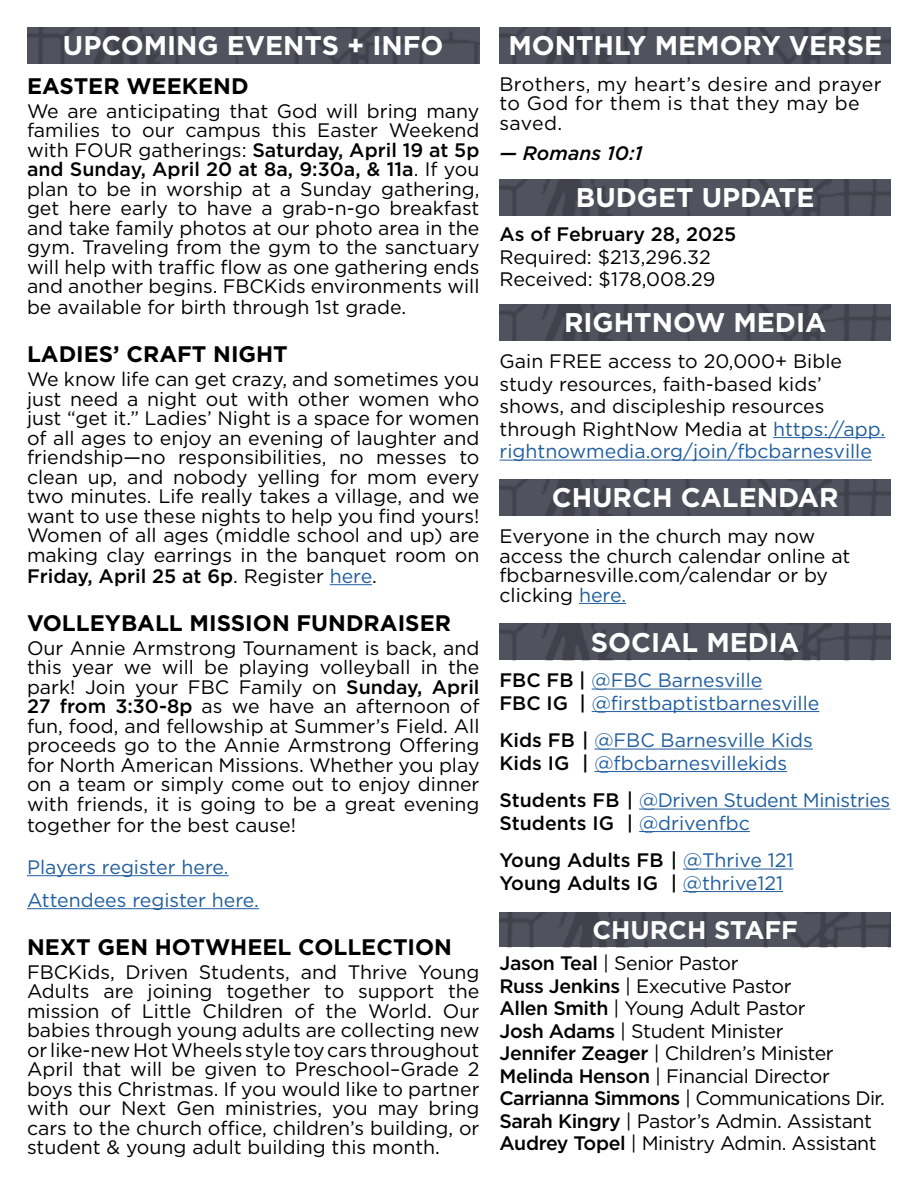
<style>
.page{position:relative;width:918px;height:1188px;background:#fff}
.page>*{position:absolute;margin:0;border:0;box-sizing:border-box;transform-origin:0 0}
.t1{font:700 27px "Gotham";color:#fff}
.t2{font:700 25.5px "Gotham";color:#fff}
.t3{font:700 22.5px "Gotham";color:#000}
.t4{font:19.5px/19.6px "Gotham";color:#000;text-align:justify}
.t5{font:19.5px/22.5px "Gotham";letter-spacing:-.02em;color:#000}
.t6{font:19.5px/22.5px "Gotham";color:#215e9e}
.t7{font:500 19.5px/22.5px "Gotham";color:#000}
.t8{font:19.5px/19.5px "Gotham";letter-spacing:.02em;color:#000}
.t9{font:19.5px/22.5px "Gotham";letter-spacing:-.02em;color:#215e9e}
.t10{font:italic 500 19.5px "Gotham";color:#000}
.s1{font-weight:500}
.s2{color:#215e9e}
.s3{font-weight:500;color:#000}
.s4{font-weight:400;color:#215e9e}
</style>
<div class="page">
<img style="left:27px;top:27px;width:453px;height:36px">
<img style="left:500px;top:179px;width:391px;height:36px">
<img style="left:500px;top:912px;width:391px;height:35px">
<img style="left:500px;top:624px;width:391px;height:36px">
<hr style="left:592px;top:689px;width:170px;height:1px;background:#215e9e">
<hr style="left:592px;top:711px;width:227px;height:1px;background:#215e9e">
<hr style="left:594px;top:749px;width:219px;height:1px;background:#215e9e">
<hr style="left:594px;top:771px;width:193px;height:1px;background:#215e9e">
<hr style="left:639px;top:809px;width:251px;height:1px;background:#215e9e">
<hr style="left:639px;top:831px;width:111px;height:1px;background:#215e9e">
<hr style="left:683px;top:869px;width:110px;height:1px;background:#215e9e">
<hr style="left:683px;top:891px;width:100px;height:1px;background:#215e9e">
<img style="left:500px;top:27px;width:391px;height:36px">
<hr style="left:330px;top:584px;width:42px;height:1px;background:#215e9e">
<hr style="left:27px;top:875px;width:202px;height:1px;background:#215e9e">
<hr style="left:27px;top:908px;width:232px;height:1px;background:#215e9e">
<img style="left:500px;top:304px;width:391px;height:37px">
<hr style="left:773px;top:437px;width:112px;height:1px;background:#215e9e">
<hr style="left:500px;top:460px;width:372px;height:1px;background:#215e9e">
<img style="left:500px;top:479px;width:391px;height:36px">
<hr style="left:579px;top:603px;width:47px;height:1px;background:#215e9e">
<h1 class="t1" style="left:63px;top:27px;width:382px">UPCOMING EVENTS + INFO</h1>
<p class="t3" style="left:27px;top:71px;width:223px">EASTER WEEKEND</p>
<p class="t4" style="left:27px;top:101px;width:454px">We are anticipating that God will bring many families to our campus this Easter Weekend with FOUR gatherings: <span class="s1">Saturday, April 19 at 5p and Sunday, April 20 at 8a, 9:30a, &amp; 11a</span>. If you plan to be in worship at a Sunday gathering, get here early to have a grab-n-go breakfast and take family photos at our photo area in the gym. Traveling from the gym to the sanctuary will help with traffic flow as one gathering ends and another begins. FBCKids environments will be available for birth through 1st grade.</p>
<p class="t3" style="left:27px;top:339px;width:262px">LADIES’ CRAFT NIGHT</p>
<p class="t4" style="left:27px;top:369px;width:454px">We know life can get crazy, and sometimes you just need a night out with other women who just “get it.” Ladies’ Night is a space for women of all ages to enjoy an evening of laughter and friendship—no responsibilities, no messes to clean up, and nobody yelling for mom every two minutes. Life really takes a village, and we want to use these nights to help you find yours!<br>Women of all ages (middle school and up) are making clay earrings in the banquet room on <span class="s1">Friday, April 25 at 6p</span>. Register <span class="s2">here</span>.</p>
<p class="t3" style="left:27px;top:608px;width:426px">VOLLEYBALL MISSION FUNDRAISER</p>
<p class="t4" style="left:27px;top:638px;width:454px">Our Annie Armstrong Tournament is back, and this year we will be playing volleyball in the park! Join your FBC Family on <span class="s1">Sunday, April 27 from 3:30-8p</span> as we have an afternoon of fun, food, and fellowship at Summer’s Field. All proceeds go to the Annie Armstrong Offering for North American Missions. Whether you play on a team or simply come out to enjoy dinner with friends, it is going to be a great evening together for the best cause!</p>
<p class="t6" style="left:27px;top:850px;width:234px;line-height:33px">Players register here.<br>Attendees register here.</p>
<p class="t3" style="left:27px;top:932px;width:427px">NEXT GEN HOTWHEEL COLLECTION</p>
<p class="t4" style="left:27px;top:962px;width:454px">FBCKids, Driven Students, and Thrive Young Adults are joining together to support the mission of Little Children of the World. Our babies through young adults are collecting new or like-new Hot Wheels style toy cars throughout April that will be given to Preschool–Grade 2 boys this Christmas. If you would like to partner with our Next Gen ministries, you may bring cars to the church office, children’s building, or student &amp; young adult building this month.</p>
<h1 class="t1" style="left:508px;top:27px;width:375px">MONTHLY MEMORY VERSE</h1>
<p class="t8" style="left:500px;top:74px;width:384px">Brothers, my heart’s desire and prayer to God for them is that they may be saved.</p>
<p class="t10" style="left:500px;top:140px;width:145px">— Romans 10:1</p>
<h1 class="t1" style="left:576px;top:179px;width:240px">BUDGET UPDATE</h1>
<p class="t7" style="left:500px;top:223px;width:238px">As of February 28, 2025</p>
<p class="t4" style="left:500px;top:245px;width:217px;line-height:22.5px">Required: $213,296.32<br>Received: $178,008.29</p>
<h1 class="t1" style="left:564px;top:305px;width:264px">RIGHTNOW MEDIA</h1>
<p class="t4" style="left:500px;top:350px;width:387px;line-height:22.5px;text-align:left">Gain FREE access to 20,000+ Bible study resources, faith-based kids’ shows, and discipleship resources through RightNow Media at <span class="s2">https://app. rightnowmedia.org/join/fbcbarnesville</span></p>
<h1 class="t1" style="left:552px;top:479px;width:288px">CHURCH CALENDAR</h1>
<p class="t4" style="left:500px;top:526px;width:352px;text-align:left">Everyone in the church may now access the church calendar online at fbcbarnesville.com/calendar or by clicking <span class="s2">here.</span></p>
<h1 class="t1" style="left:591px;top:624px;width:210px">SOCIAL MEDIA</h1>
<p class="t6" style="left:500px;top:669px;width:321px"><span class="s3">FBC FB |</span> @FBC Barnesville<br><span class="s3">FBC IG |</span> @firstbaptistbarnesville</p>
<p class="t6" style="left:500px;top:729px;width:315px"><span class="s3">Kids FB |</span> @FBC Barnesville Kids<br><span class="s3">Kids IG |</span> @fbcbarnesvillekids</p>
<p class="t9" style="left:500px;top:789px;width:392px"><span class="s3">Students FB |</span> @Driven Student Ministries<br><span class="s3">Students IG |</span> @drivenfbc</p>
<p class="t7" style="left:500px;top:849px;width:295px">Young Adults FB | <span class="s4">@Thrive 121<br></span>Young Adults IG | <span class="s4">@thrive121</span></p>
<h2 class="t2" style="left:592px;top:913px;width:207px">CHURCH STAFF</h2>
<p class="t5" style="left:500px;top:952px;width:387px"><span class="s1">Jason Teal</span> | Senior Pastor<br><span class="s1">Russ Jenkins</span> | Executive Pastor<br><span class="s1">Allen Smith</span> | Young Adult Pastor<br><span class="s1">Josh Adams</span> | Student Minister<br><span class="s1">Jennifer Zeager</span> | Children’s Minister <span class="s1">Melinda Henson</span> | Financial Director <span class="s1">Carrianna Simmons</span> | Communications Dir.<br><span class="s1">Sarah Kingry</span> | Pastor’s Admin. Assistant <span class="s1">Audrey Topel</span> | Ministry Admin. Assistant</p>
</div>
